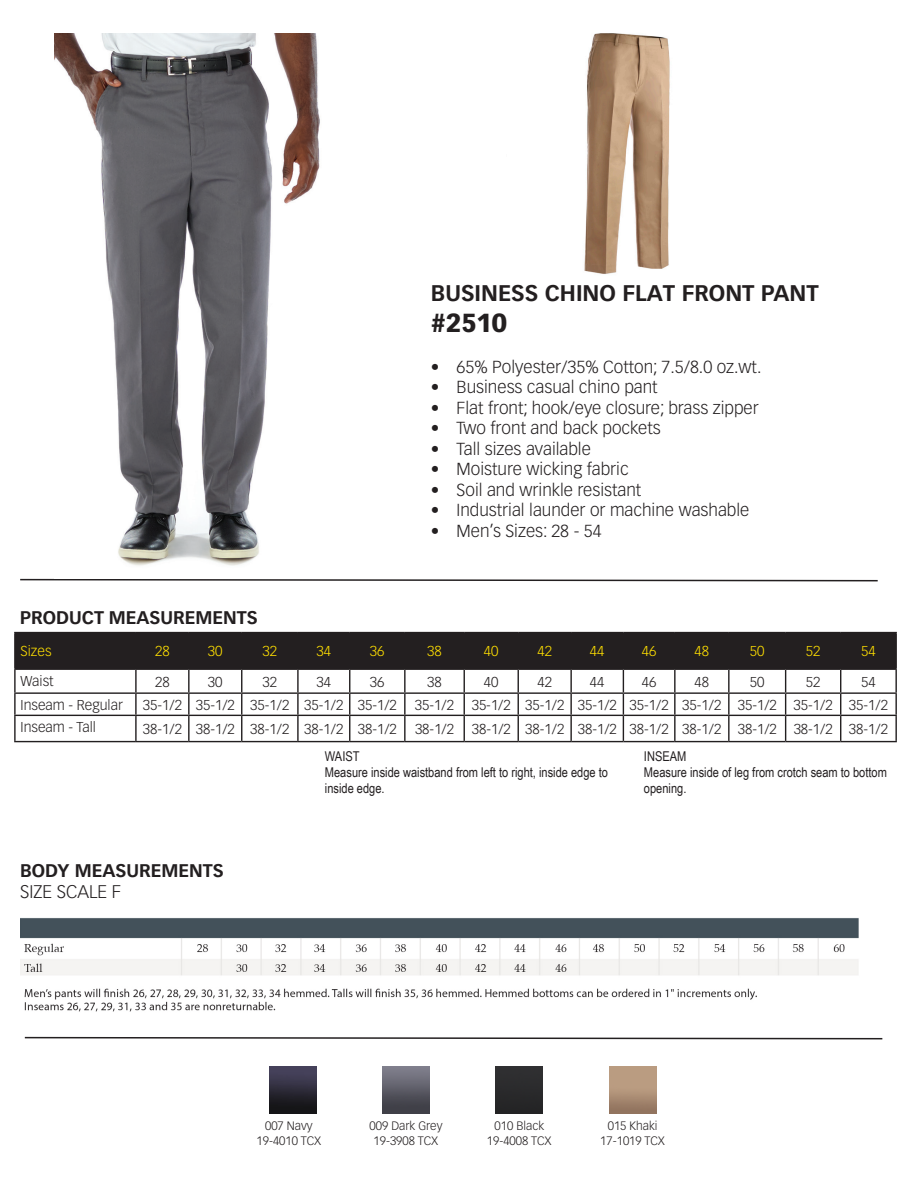
<style>
.page{position:relative;width:918px;height:1188px;background:#fff}
.page>*{position:absolute;margin:0;border:0;box-sizing:border-box;transform-origin:0 0}
.t1{font:900 25.65px "Vectora LT Pro";color:#231f20}
.t2{font:700 22.2px "Vectora LT Pro";color:#231f20}
.t3{font:700 18px "Vectora LT Pro";color:#231f20}
.t4{font:300 18px "Vectora LT Pro";color:#231f20}
.t5{font:300 17.1px "Vectora LT Pro";color:#231f20}
.t6{font:300 14.1px "Vectora LT Pro";color:#231f20}
.t7{font:300 14.1px "Vectora LT Pro";color:#ffdf01}
.t8{font:13.5px/16.2px "Arial Narrow";color:#231f20}
.t9{font:300 12px/14.4px "Vectora LT Pro";color:#231f20;text-align:center}
</style>
<div class="page">
<hr style="left:14px;top:632px;width:122px;height:1px;background:#231f20">
<hr style="left:14px;top:633px;width:2px;height:35px;background:#231f20">
<hr style="left:136px;top:632px;width:53px;height:1px;background:#231f20">
<hr style="left:189px;top:632px;width:53px;height:1px;background:#231f20">
<hr style="left:242px;top:632px;width:56px;height:1px;background:#231f20">
<hr style="left:298px;top:632px;width:52px;height:1px;background:#231f20">
<hr style="left:350px;top:632px;width:55px;height:1px;background:#231f20">
<hr style="left:405px;top:632px;width:59px;height:1px;background:#231f20">
<hr style="left:464px;top:632px;width:54px;height:1px;background:#231f20">
<hr style="left:518px;top:632px;width:53px;height:1px;background:#231f20">
<hr style="left:571px;top:632px;width:52px;height:1px;background:#231f20">
<hr style="left:623px;top:632px;width:52px;height:1px;background:#231f20">
<hr style="left:675px;top:632px;width:54px;height:1px;background:#231f20">
<hr style="left:729px;top:632px;width:57px;height:1px;background:#231f20">
<hr style="left:786px;top:632px;width:55px;height:1px;background:#231f20">
<hr style="left:841px;top:632px;width:56px;height:1px;background:#231f20">
<hr style="left:895px;top:633px;width:2px;height:35px;background:#231f20">
<hr style="left:14px;top:668px;width:122px;height:2px;background:#231f20">
<hr style="left:14px;top:670px;width:2px;height:22px;background:#231f20">
<hr style="left:841px;top:668px;width:56px;height:2px;background:#231f20">
<hr style="left:895px;top:670px;width:2px;height:22px;background:#231f20">
<hr style="left:14px;top:692px;width:122px;height:2px;background:#231f20">
<hr style="left:14px;top:694px;width:2px;height:21px;background:#231f20">
<hr style="left:841px;top:692px;width:56px;height:2px;background:#231f20">
<hr style="left:895px;top:694px;width:2px;height:21px;background:#231f20">
<hr style="left:14px;top:715px;width:122px;height:1px;background:#231f20">
<hr style="left:14px;top:716px;width:2px;height:25px;background:#231f20">
<hr style="left:841px;top:715px;width:56px;height:1px;background:#231f20">
<svg style="left:15px;top:633px;width:881px;height:108px"></svg>
<hr style="left:895px;top:716px;width:2px;height:25px;background:#231f20">
<hr style="left:14px;top:741px;width:122px;height:1px;background:#231f20">
<hr style="left:136px;top:741px;width:53px;height:1px;background:#231f20">
<hr style="left:189px;top:741px;width:53px;height:1px;background:#231f20">
<hr style="left:242px;top:741px;width:56px;height:1px;background:#231f20">
<hr style="left:298px;top:741px;width:52px;height:1px;background:#231f20">
<hr style="left:350px;top:741px;width:55px;height:1px;background:#231f20">
<hr style="left:405px;top:741px;width:59px;height:1px;background:#231f20">
<hr style="left:464px;top:741px;width:54px;height:1px;background:#231f20">
<hr style="left:518px;top:741px;width:53px;height:1px;background:#231f20">
<hr style="left:571px;top:741px;width:52px;height:1px;background:#231f20">
<hr style="left:623px;top:741px;width:52px;height:1px;background:#231f20">
<hr style="left:675px;top:741px;width:54px;height:1px;background:#231f20">
<hr style="left:729px;top:741px;width:57px;height:1px;background:#231f20">
<hr style="left:786px;top:741px;width:55px;height:1px;background:#231f20">
<hr style="left:841px;top:741px;width:56px;height:1px;background:#231f20">
<svg style="left:20px;top:578px;width:858px;height:4px"></svg>
<svg style="left:24px;top:1036px;width:859px;height:4px"></svg>
<img style="left:584px;top:33px;width:86px;height:241px">
<img style="left:54px;top:33px;width:275px;height:546px">
<div style="left:496px;top:1066px;width:47px;height:48px;background:#2a2a2c"></div>
<img style="left:609px;top:1066px;width:47px;height:48px">
<img style="left:269px;top:1066px;width:47px;height:48px">
<img style="left:382px;top:1066px;width:48px;height:48px">
<img style="left:20px;top:918px;width:839px;height:94px">
<p class="t3" style="left:20px;top:607px;width:239px">PRODUCT MEASUREMENTS</p>
<p class="t2" style="left:431px;top:279px;width:389px">BUSINESS CHINO FLAT FRONT PANT</p>
<h1 class="t1" style="left:431px;top:306px;width:77px">#2510</h1>
<p class="t5" style="left:431px;top:356px;width:332px">• 65% Polyester/35% Cotton; 7.5/8.0 oz.wt.</p>
<p class="t5" style="left:431px;top:377px;width:228px">• Business casual chino pant</p>
<p class="t5" style="left:431px;top:397px;width:329px">• Flat front; hook/eye closure; brass zipper</p>
<p class="t5" style="left:431px;top:418px;width:231px">• Two front and back pockets</p>
<p class="t5" style="left:431px;top:438px;width:162px">• Tall sizes available</p>
<p class="t5" style="left:431px;top:459px;width:199px">• Moisture wicking fabric</p>
<p class="t5" style="left:431px;top:479px;width:212px">• Soil and wrinkle resistant</p>
<p class="t5" style="left:431px;top:500px;width:320px">• Industrial launder or machine washable</p>
<p class="t5" style="left:431px;top:520px;width:172px">• Men’s Sizes: 28 - 54</p>
<p class="t7" style="left:21px;top:643px;width:33px">Sizes</p>
<p class="t7" style="left:155px;top:643px;width:16px">28</p>
<p class="t7" style="left:208px;top:643px;width:16px">30</p>
<p class="t7" style="left:263px;top:643px;width:16px">32</p>
<p class="t7" style="left:317px;top:643px;width:16px">34</p>
<p class="t7" style="left:370px;top:643px;width:16px">36</p>
<p class="t7" style="left:427px;top:643px;width:16px">38</p>
<p class="t7" style="left:484px;top:643px;width:16px">40</p>
<p class="t7" style="left:537px;top:643px;width:16px">42</p>
<p class="t7" style="left:590px;top:643px;width:16px">44</p>
<p class="t7" style="left:642px;top:643px;width:16px">46</p>
<p class="t7" style="left:695px;top:643px;width:16px">48</p>
<p class="t7" style="left:750px;top:643px;width:16px">50</p>
<p class="t7" style="left:806px;top:643px;width:16px">52</p>
<p class="t7" style="left:861px;top:643px;width:16px">54</p>
<p class="t6" style="left:21px;top:672px;width:35px">Waist</p>
<p class="t6" style="left:155px;top:673px;width:16px">28</p>
<p class="t6" style="left:208px;top:673px;width:16px">30</p>
<p class="t6" style="left:263px;top:673px;width:16px">32</p>
<p class="t6" style="left:317px;top:673px;width:16px">34</p>
<p class="t6" style="left:370px;top:673px;width:16px">36</p>
<p class="t6" style="left:427px;top:673px;width:16px">38</p>
<p class="t6" style="left:484px;top:673px;width:16px">40</p>
<p class="t6" style="left:537px;top:673px;width:16px">42</p>
<p class="t6" style="left:590px;top:673px;width:16px">44</p>
<p class="t6" style="left:642px;top:673px;width:16px">46</p>
<p class="t6" style="left:695px;top:673px;width:16px">48</p>
<p class="t6" style="left:750px;top:673px;width:16px">50</p>
<p class="t6" style="left:806px;top:673px;width:16px">52</p>
<p class="t6" style="left:861px;top:673px;width:16px">54</p>
<p class="t6" style="left:21px;top:696px;width:104px">Inseam - Regular</p>
<p class="t6" style="left:143px;top:696px;width:256px">35-1/2 35-1/2 35-1/2 35-1/2 35-1/2</p>
<p class="t6" style="left:415px;top:696px;width:475px">35-1/2 35-1/2 35-1/2 35-1/2 35-1/2 35-1/2 35-1/2 35-1/2 35-1/2</p>
<p class="t6" style="left:21px;top:718px;width:77px">Inseam - Tall</p>
<p class="t6" style="left:143px;top:720px;width:256px">38-1/2 38-1/2 38-1/2 38-1/2 38-1/2</p>
<p class="t6" style="left:415px;top:720px;width:475px">38-1/2 38-1/2 38-1/2 38-1/2 38-1/2 38-1/2 38-1/2 38-1/2 38-1/2</p>
<p class="t3" style="left:20px;top:859px;width:205px">BODY MEASUREMENTS</p>
<p class="t4" style="left:20px;top:881px;width:103px">SIZE SCALE F</p>
<p class="t8" style="left:325px;top:747px;width:285px">WAIST<br>Measure inside waistband from left to right, inside edge to inside edge.</p>
<p class="t8" style="left:644px;top:747px;width:245px">INSEAM<br>Measure inside of leg from crotch seam to bottom opening.</p>
<p class="t9" style="left:257px;top:1119px;width:66px">007 Navy<br>19-4010 TCX</p>
<p class="t9" style="left:370px;top:1119px;width:74px">009 Dark Grey<br>19-3908 TCX</p>
<p class="t9" style="left:487px;top:1119px;width:66px">010 Black<br>19-4008 TCX</p>
<p class="t9" style="left:600px;top:1119px;width:66px">015 Khaki<br>17-1019 TCX</p>
</div>
